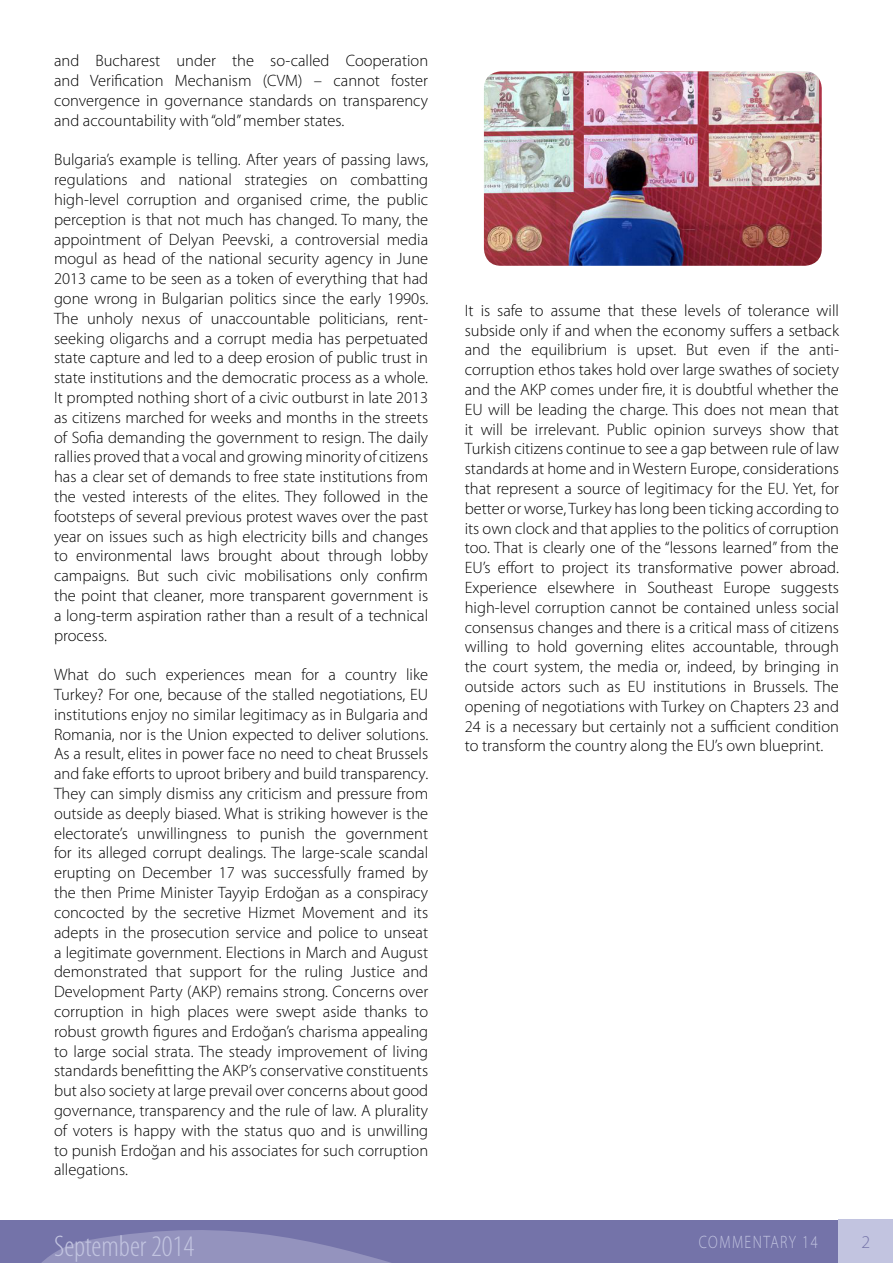
<style>
.page{position:relative;width:893px;height:1263px;background:#fff}
.page>*{position:absolute;margin:0;border:0;box-sizing:border-box;transform-origin:0 0}
.t1{font:300 condensed 30px "Myriad Pro";color:#c2c4e0}
.t2{font:300 18px "Myriad Pro";letter-spacing:.1em;color:#c2c4e0;scale:.8 1}
.t3{font:300 18px "Myriad Pro";color:#7473a9}
.t4{font:300 16.5px/19.8px "Myriad Pro";color:#000;text-align:justify}
</style>
<div class="page">
<svg style="left:0;top:1220px;width:839px;height:43px"></svg>
<div style="left:839px;top:1220px;width:54px;height:43px;background:#c2c4e0"></div>
<img style="left:484px;top:71px;width:338px;height:195px">
<p class="t4" style="left:54px;top:51px;width:376px">and Bucharest under the so-called Cooperation and Verification Mechanism (CVM) – cannot foster convergence in governance standards on transparency and accountability with “old” member states.</p>
<p class="t4" style="left:54px;top:150px;width:376px">Bulgaria’s example is telling. After years of passing laws, regulations and national strategies on combatting high-level corruption and organised crime, the public perception is that not much has changed. To many, the appointment of Delyan Peevski, a controversial media mogul as head of the national security agency in June 2013 came to be seen as a token of everything that had gone wrong in Bulgarian politics since the early 1990s.<br>The unholy nexus of unaccountable politicians, rent&shy;seeking oligarchs and a corrupt media has perpetuated state capture and led to a deep erosion of public trust in state institutions and the democratic process as a whole.<br>It prompted nothing short of a civic outburst in late 2013 as citizens marched for weeks and months in the streets of Sofia demanding the government to resign. The daily rallies proved that a vocal and growing minority of citizens has a clear set of demands to free state institutions from the vested interests of the elites. They followed in the footsteps of several previous protest waves over the past year on issues such as high electricity bills and changes to environmental laws brought about through lobby campaigns. But such civic mobilisations only confirm the point that cleaner, more transparent government is a long-term aspiration rather than a result of a technical process.</p>
<p class="t4" style="left:54px;top:665px;width:376px">What do such experiences mean for a country like Turkey? For one, because of the stalled negotiations, EU institutions enjoy no similar legitimacy as in Bulgaria and Romania, nor is the Union expected to deliver solutions.<br>As a result, elites in power face no need to cheat Brussels and fake efforts to uproot bribery and build transparency.<br>They can simply dismiss any criticism and pressure from outside as deeply biased. What is striking however is the electorate’s unwillingness to punish the government for its alleged corrupt dealings. The large-scale scandal erupting on December 17 was successfully framed by the then Prime Minister Tayyip Erdoğan as a conspiracy concocted by the secretive Hizmet Movement and its adepts in the prosecution service and police to unseat a legitimate government. Elections in March and August demonstrated that support for the ruling Justice and Development Party (AKP) remains strong. Concerns over corruption in high places were swept aside thanks to robust growth figures and Erdoğan’s charisma appealing to large social strata. The steady improvement of living standards benefitting the AKP’s conservative constituents but also society at large prevail over concerns about good governance, transparency and the rule of law. A plurality of voters is happy with the status quo and is unwilling to punish Erdoğan and his associates for such corruption allegations.</p>
<h1 class="t1" style="left:54px;top:1228px;width:142px">September 2014</h1>
<p class="t4" style="left:465px;top:300px;width:376px">It is safe to assume that these levels of tolerance will subside only if and when the economy suffers a setback and the equilibrium is upset. But even if the anti&shy;corruption ethos takes hold over large swathes of society and the AKP comes under fire, it is doubtful whether the EU will be leading the charge. This does not mean that it will be irrelevant. Public opinion surveys show that Turkish citizens continue to see a gap between rule of law standards at home and in Western Europe, considerations that represent a source of legitimacy for the EU. Yet, for better or worse, Turkey has long been ticking according to its own clock and that applies to the politics of corruption too. That is clearly one of the “lessons learned” from the EU’s effort to project its transformative power abroad.<br>Experience elsewhere in Southeast Europe suggests high-level corruption cannot be contained unless social consensus changes and there is a critical mass of citizens willing to hold governing elites accountable, through the court system, the media or, indeed, by bringing in outside actors such as EU institutions in Brussels. The opening of negotiations with Turkey on Chapters 23 and 24 is a necessary but certainly not a sufficient condition to transform the country along the EU’s own blueprint.</p>
<p class="t2" style="left:699px;top:1231px;width:150px">COMMENTARY 14</p>
<p class="t3" style="left:862px;top:1231px;width:10px">2</p>
</div>
